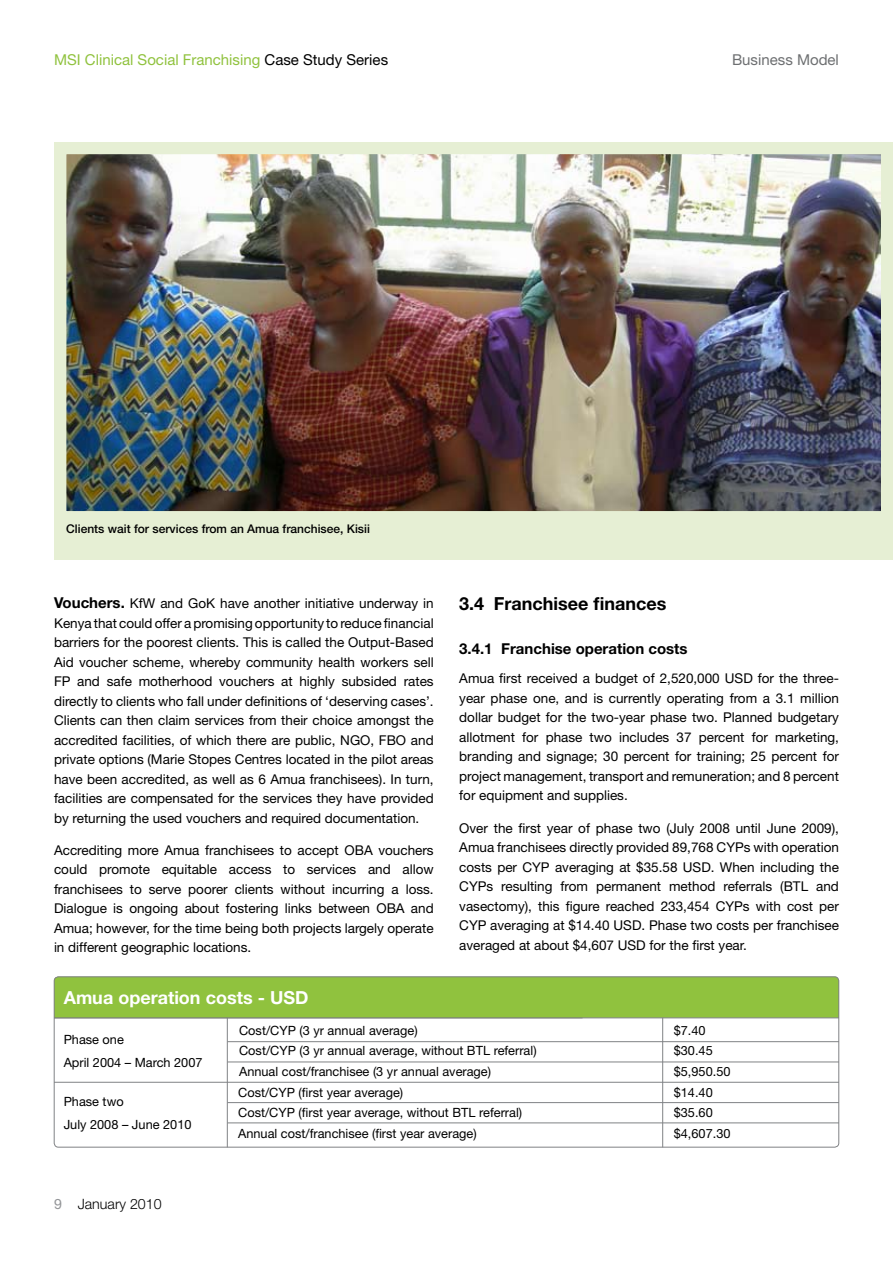
<style>
.page{position:relative;width:893px;height:1263px;background:#fff}
.page>*{position:absolute;margin:0;border:0;box-sizing:border-box;transform-origin:0 0}
.t1{font:700 18px "Helvetica Neue LT Std";color:#fff}
.t2{font:700 18px "Helvetica Neue LT Std";color:#000}
.t3{font:15px "Helvetica Neue LT Std";color:#90c23e}
.t4{font:700 15px "Helvetica Neue LT Std";color:#000}
.t5{font:15px "Helvetica Neue LT Std";color:#6d6f71}
.t6{font:300 14.25px "Helvetica Neue LT Std";color:#000}
.t7{font:13.5px/19.5px "Helvetica Neue LT Std";color:#000;text-align:justify}
.t8{font:12.75px/23.2px "Helvetica Neue LT Std";color:#000}
.t9{font:500 12px "Helvetica Neue LT Std";color:#000}
.s1{color:#000}
.s2{font-weight:700;font-size:15px}
.s3{font-weight:400;color:#939598}
</style>
<div class="page">
<div style="left:54px;top:142px;width:839px;height:417px;background:#e6efd4"></div>
<img style="left:67px;top:155px;width:813px;height:355px">
<div style="left:54px;top:977px;width:785px;height:41px;background:#90c23e"></div>
<div style="left:54px;top:977px;width:785px;height:170px;border:1px solid #808285;border-radius:4px"></div>
<hr style="left:227px;top:1041px;width:612px;height:1px;background:#808285">
<hr style="left:54px;top:1082px;width:785px;height:1px;background:#808285">
<hr style="left:227px;top:1102px;width:612px;height:1px;background:#808285">
<hr style="left:227px;top:1062px;width:612px;height:1px;background:#808285">
<hr style="left:227px;top:1123px;width:612px;height:1px;background:#808285">
<hr style="left:54px;top:1018px;width:785px;height:1px;background:#808285">
<hr style="left:227px;top:1017px;width:1px;height:130px;background:#808285">
<hr style="left:662px;top:1017px;width:1px;height:130px;background:#808285">
<p class="t3" style="left:54px;top:50px;width:336px">MSI Clinical Social Franchising <span class="s1">Case Study Series</span></p>
<p class="t5" style="left:732px;top:50px;width:108px">Business Model</p>
<p class="t9" style="left:66px;top:521px;width:305px">Clients wait for services from an Amua franchisee, Kisii</p>
<p class="t7" style="left:54px;top:593px;width:381px"><span class="s2">Vouchers.</span> KfW and GoK have another initiative underway in Kenya that could offer a promising opportunity to reduce financial barriers for the poorest clients. This is called the Output-Based Aid voucher scheme, whereby community health workers sell FP and safe motherhood vouchers at highly subsided rates directly to clients who fall under definitions of ‘deserving cases’.<br>Clients can then claim services from their choice amongst the accredited facilities, of which there are public, NGO, FBO and private options (Marie Stopes Centres located in the pilot areas have been accredited, as well as 6 Amua franchisees). In turn, facilities are compensated for the services they have provided by returning the used vouchers and required documentation.</p>
<p class="t7" style="left:54px;top:840px;width:381px">Accrediting more Amua franchisees to accept OBA vouchers could promote equitable access to services and allow franchisees to serve poorer clients without incurring a loss.<br>Dialogue is ongoing about fostering links between OBA and Amua; however, for the time being both projects largely operate in different geographic locations.</p>
<h1 class="t2" style="left:459px;top:592px;width:209px">3.4 Franchisee finances</h1>
<p class="t4" style="left:459px;top:639px;width:230px">3.4.1 Franchise operation costs</p>
<p class="t7" style="left:459px;top:669px;width:381px">Amua first received a budget of 2,520,000 USD for the three&shy;year phase one, and is currently operating from a 3.1 million dollar budget for the two-year phase two. Planned budgetary allotment for phase two includes 37 percent for marketing, branding and signage; 30 percent for training; 25 percent for project management, transport and remuneration; and 8 percent for equipment and supplies.</p>
<p class="t7" style="left:459px;top:818px;width:381px">Over the first year of phase two (July 2008 until June 2009), Amua franchisees directly provided 89,768 CYPs with operation costs per CYP averaging at $35.58 USD. When including the CYPs resulting from permanent method referrals (BTL and vasectomy), this figure reached 233,454 CYPs with cost per CYP averaging at $14.40 USD. Phase two costs per franchisee averaged at about $4,607 USD for the first year.</p>
<h1 class="t1" style="left:64px;top:986px;width:246px">Amua operation costs - USD</h1>
<p class="t8" style="left:64px;top:1027px;width:140px">Phase one<br>April 2004 – March 2007</p>
<p class="t8" style="left:239px;top:1018px;width:180px">Cost/CYP (3 yr annual average)</p>
<p class="t8" style="left:674px;top:1018px;width:33px">$7.40</p>
<p class="t8" style="left:239px;top:1039px;width:299px">Cost/CYP (3 yr annual average, without BTL referral)</p>
<p class="t8" style="left:674px;top:1039px;width:40px">$30.45</p>
<p class="t8" style="left:239px;top:1059px;width:253px">Annual cost/franchisee (3 yr annual average)</p>
<p class="t8" style="left:674px;top:1059px;width:58px">$5,950.50</p>
<p class="t8" style="left:64px;top:1089px;width:129px">Phase two<br>July 2008 – June 2010</p>
<p class="t6" style="left:54px;top:1195px;width:109px"><span class="s3">9</span> January 2010</p>
<p class="t8" style="left:238px;top:1080px;width:167px">Cost/CYP (first year average)</p>
<p class="t8" style="left:674px;top:1080px;width:40px">$14.40</p>
<p class="t8" style="left:238px;top:1101px;width:286px">Cost/CYP (first year average, without BTL referral)</p>
<p class="t8" style="left:674px;top:1101px;width:40px">$35.60</p>
<p class="t8" style="left:238px;top:1122px;width:240px">Annual cost/franchisee (first year average)</p>
<p class="t8" style="left:674px;top:1122px;width:58px">$4,607.30</p>
</div>
